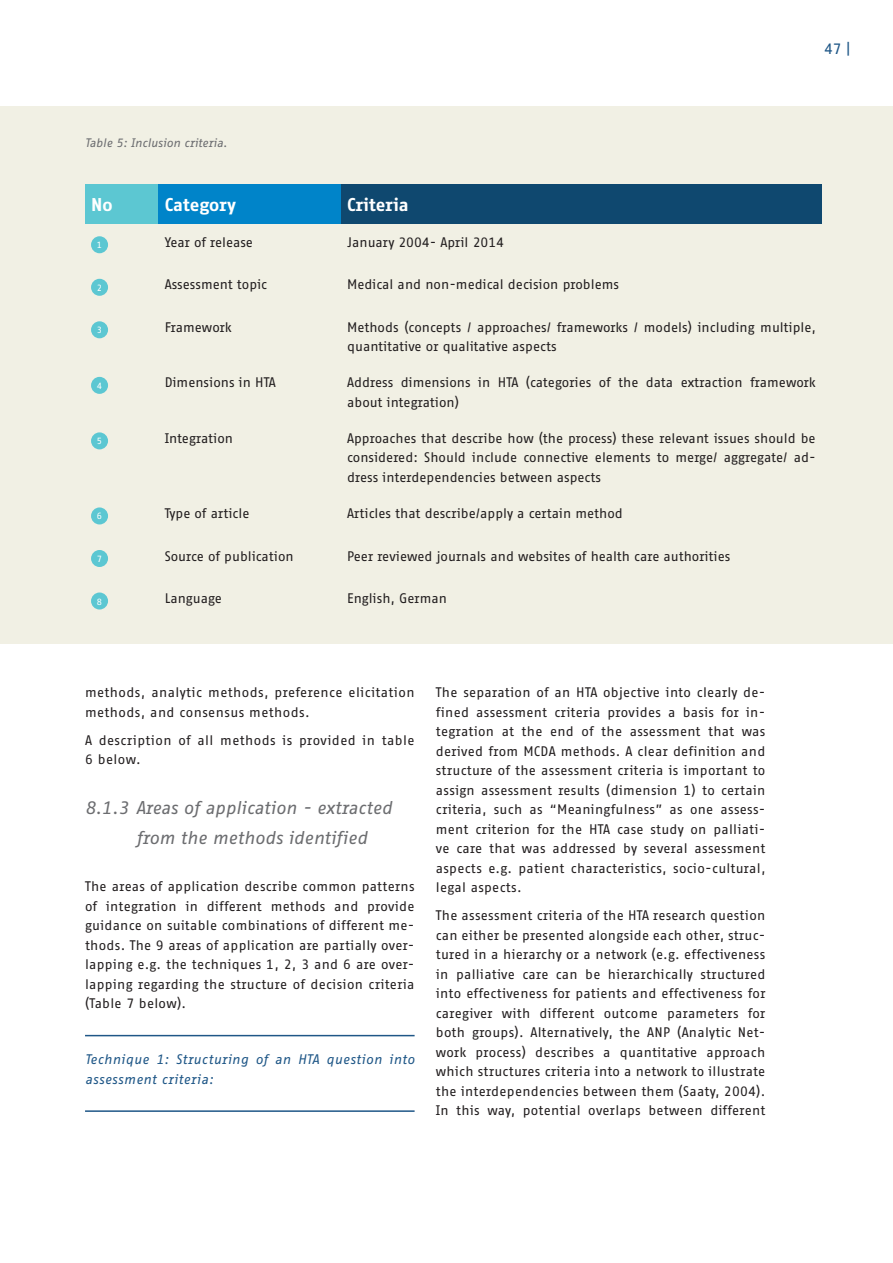
<style>
.page{position:relative;width:893px;height:1263px;background:#fff}
.page>*{position:absolute;margin:0;border:0;box-sizing:border-box;transform-origin:0 0}
._3__Überschrift{font:italic 18px/30px "Fago Office Sans";color:#6c6d70}
.t1{font:700 18px "Fago Office Sans";color:#fff}
.t2{font:15px "Fago Office Sans";color:#1f5787}
.t3{font:13.5px/19.5px "Fago Office Sans";color:#231f20;text-align:justify}
.t4{font:13.5px/19.5px "Fago Office Sans";letter-spacing:.03em;color:#231f20}
.t5{font:italic 13.5px/19.5px "Fago Office Sans";letter-spacing:.03em;color:#1f5787}
.t6{font:italic 12px "Fago Office Sans";color:#6c6d70}
.t7{font:9px "Fago Office Sans";color:#fff}
</style>
<div class="page">
<hr style="left:85px;top:1035px;width:330px;height:1px;background:#1f5787">
<hr style="left:85px;top:1110px;width:330px;height:2px;background:#1f5787">
<div style="left:0;top:106px;width:893px;height:538px;background:#f1f0e4"></div>
<div style="left:85px;top:184px;width:74px;height:39px;background:#5cc7d2"></div>
<div style="left:159px;top:184px;width:182px;height:39px;background:#0084c9"></div>
<div style="left:341px;top:184px;width:481px;height:39px;background:#0f486f"></div>
<div style="left:91px;top:236px;width:17px;height:17px;background:#5cc7d2;border-radius:50%"></div>
<div style="left:91px;top:279px;width:17px;height:17px;background:#5cc7d2;border-radius:50%"></div>
<div style="left:91px;top:321px;width:17px;height:17px;background:#5cc7d2;border-radius:50%"></div>
<div style="left:91px;top:377px;width:17px;height:17px;background:#5cc7d2;border-radius:50%"></div>
<div style="left:91px;top:432px;width:17px;height:17px;background:#5cc7d2;border-radius:50%"></div>
<div style="left:91px;top:507px;width:17px;height:17px;background:#5cc7d2;border-radius:50%"></div>
<div style="left:91px;top:550px;width:17px;height:17px;background:#5cc7d2;border-radius:50%"></div>
<div style="left:91px;top:592px;width:17px;height:17px;background:#5cc7d2;border-radius:50%"></div>
<p class="t2" style="left:824px;top:41px;width:28px">47 |</p>
<p class="t6" style="left:85px;top:137px;width:144px">Table 5: Inclusion criteria.</p>
<p class="t1" style="left:91px;top:194px;width:23px">No</p>
<p class="t1" style="left:165px;top:194px;width:73px">Category</p>
<p class="t1" style="left:347px;top:194px;width:63px">Criteria</p>
<p class="t7" style="left:97px;top:240px;width:7px">1</p>
<p class="t3" style="left:165px;top:232px;width:90px">Year of release</p>
<p class="t3" style="left:347px;top:232px;width:158px">January 2004- April 2014</p>
<p class="t7" style="left:97px;top:283px;width:7px">2</p>
<p class="t3" style="left:165px;top:275px;width:104px">Assessment topic</p>
<p class="t3" style="left:347px;top:275px;width:273px">Medical and non-medical decision problems</p>
<p class="t7" style="left:97px;top:325px;width:7px">3</p>
<p class="t3" style="left:165px;top:317px;width:69px">Framework</p>
<p class="t3" style="left:347px;top:317px;width:470px">Methods (concepts / approaches/ frameworks / models) including multiple, quantitative or qualitative aspects</p>
<p class="t7" style="left:97px;top:381px;width:7px">4</p>
<p class="t3" style="left:165px;top:373px;width:113px">Dimensions in HTA</p>
<p class="t3" style="left:347px;top:373px;width:470px">Address dimensions in HTA (categories of the data extraction framework about integration)</p>
<p class="t7" style="left:97px;top:436px;width:7px">5</p>
<p class="t3" style="left:165px;top:428px;width:70px">Integration</p>
<p class="t3" style="left:347px;top:428px;width:470px">Approaches that describe how (the process) these relevant issues should be considered: Should include connective elements to merge/ aggregate/ ad&shy;dress interdependencies between aspects</p>
<p class="t7" style="left:97px;top:511px;width:7px">6</p>
<p class="t3" style="left:165px;top:503px;width:86px">Type of article</p>
<p class="t3" style="left:347px;top:503px;width:277px">Articles that describe/apply a certain method</p>
<p class="t7" style="left:97px;top:554px;width:7px">7</p>
<p class="t3" style="left:165px;top:546px;width:130px">Source of publication</p>
<p class="t3" style="left:347px;top:546px;width:385px">Peer reviewed journals and websites of health care authorities</p>
<p class="t7" style="left:97px;top:596px;width:7px">8</p>
<p class="t3" style="left:165px;top:589px;width:59px">Language</p>
<p class="t3" style="left:347px;top:589px;width:101px">English, German</p>
<p class="t4" style="left:85px;top:683px;width:331px">methods, analytic methods, preference elicitation methods, and consensus methods.</p>
<p class="t4" style="left:85px;top:730px;width:331px">A description of all methods is provided in table<br>6 below.</p>
<p class="_3__Überschrift" style="left:136px;top:792px;width:258px;text-indent:-51px">8.1.3 Areas of application - extracted from the methods identified</p>
<p class="t3" style="left:85px;top:877px;width:331px">The areas of application describe common patterns of integration in different methods and provide guidance on suitable combinations of different me&shy;thods. The 9 areas of application are partially over&shy;lapping e.g. the techniques 1, 2, 3 and 6 are over&shy;lapping regarding the structure of decision criteria (Table 7 below).</p>
<p class="t5" style="left:85px;top:1050px;width:331px">Technique 1: Structuring of an HTA question into assessment criteria:</p>
<p class="t3" style="left:436px;top:683px;width:331px">The separation of an HTA objective into clearly de&shy;fined assessment criteria provides a basis for in&shy;tegration at the end of the assessment that was derived from MCDA methods. A clear definition and structure of the assessment criteria is important to assign assessment results (dimension 1) to certain criteria, such as “Meaningfulness” as one assess&shy;ment criterion for the HTA case study on palliati&shy;ve care that was addressed by several assessment aspects e.g. patient characteristics, socio-cultural, legal aspects.</p>
<p class="t3" style="left:436px;top:906px;width:331px">The assessment criteria of the HTA research question can either be presented alongside each other, struc&shy;tured in a hierarchy or a network (e.g. effectiveness in palliative care can be hierarchically structured into effectiveness for patients and effectiveness for caregiver with different outcome parameters for both groups). Alternatively, the ANP (Analytic Net&shy;work process) describes a quantitative approach which structures criteria into a network to illustrate the interdependencies between them (Saaty, 2004).<br>In this way, potential overlaps between different</p>
</div>
